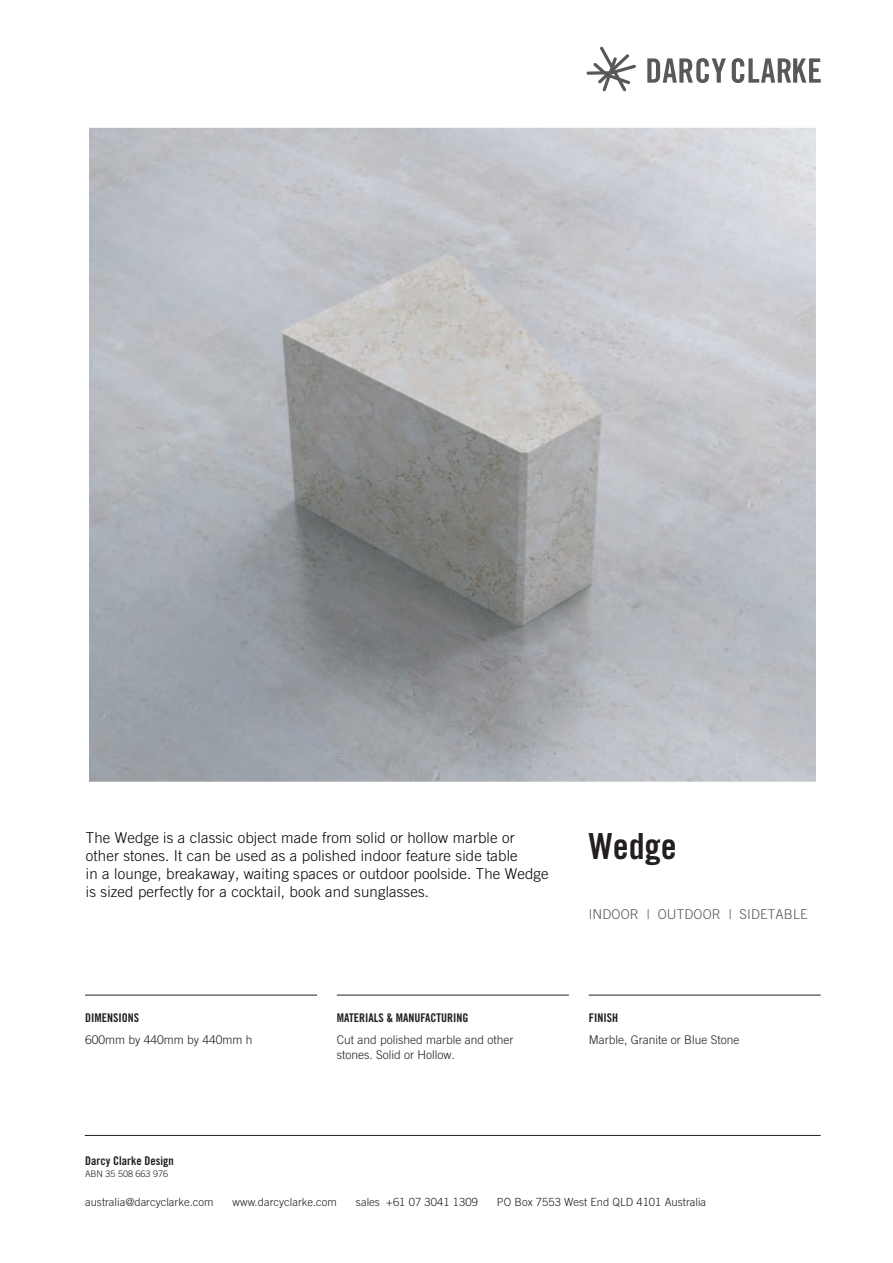
<style>
.page{position:relative;width:893px;height:1263px;background:#fff}
.page>*{position:absolute;margin:0;border:0;box-sizing:border-box;transform-origin:0 0}
.t1{font:36px "Trade Gothic Bold Cond Twenty";color:#231f20}
.t2{font:300 15px/18px "Trade Gothic";letter-spacing:.01em;color:#040503}
.t3{font:300 13.5px "Trade Gothic";letter-spacing:.01em;color:#57585a}
.t4{font:300 12px/14.4px "Trade Gothic";color:#231f20}
.t5{font:12px "Trade Gothic Bold Cond Twenty";color:#231f20}
.t6{font:300 11.25px "Trade Gothic";letter-spacing:.005em;color:#231f20}
.t7{font:300 9px "Trade Gothic";color:#231f20}
</style>
<div class="page">
<svg style="left:647px;top:58px;width:79px;height:25px"></svg>
<svg style="left:732px;top:58px;width:89px;height:25px"></svg>
<svg style="left:586px;top:47px;width:50px;height:44px"></svg>
<svg style="left:84px;top:1135px;width:737px;height:1px"></svg>
<svg style="left:85px;top:995px;width:232px;height:1px"></svg>
<svg style="left:336px;top:995px;width:233px;height:1px"></svg>
<svg style="left:588px;top:995px;width:233px;height:1px"></svg>
<img style="left:90px;top:128px;width:726px;height:654px">
<p class="t2" style="left:86px;top:829px;width:464px">The Wedge is a classic object made from solid or hollow marble or other stones. It can be used as a polished indoor feature side table<br>in a lounge, breakaway, waiting spaces or outdoor poolside. The Wedge is sized perfectly for a cocktail, book and sunglasses.</p>
<h1 class="t1" style="left:589px;top:825px;width:89px">Wedge</h1>
<p class="t3" style="left:589px;top:906px;width:220px">INDOOR | OUTDOOR | SIDETABLE</p>
<p class="t5" style="left:85px;top:1011px;width:55px">DIMENSIONS</p>
<p class="t4" style="left:85px;top:1032px;width:169px">600mm by 440mm by 440mm h</p>
<p class="t5" style="left:337px;top:1011px;width:133px">MATERIALS &amp; MANUFACTURING</p>
<p class="t4" style="left:337px;top:1032px;width:178px">Cut and polished marble and other stones. Solid or Hollow.</p>
<p class="t5" style="left:589px;top:1011px;width:31px">FINISH</p>
<p class="t4" style="left:589px;top:1032px;width:152px">Marble, Granite or Blue Stone</p>
<p class="t5" style="left:85px;top:1153px;width:90px">Darcy Clarke Design</p>
<p class="t7" style="left:85px;top:1169px;width:85px">ABN 35 508 663 976</p>
<p class="t6" style="left:85px;top:1195px;width:130px">australia@darcyclarke.com</p>
<p class="t6" style="left:233px;top:1195px;width:106px">www.darcyclarke.com</p>
<p class="t6" style="left:356px;top:1195px;width:123px">sales +61 07 3041 1309</p>
<p class="t6" style="left:497px;top:1195px;width:211px">PO Box 7553 West End QLD 4101 Australia</p>
</div>
